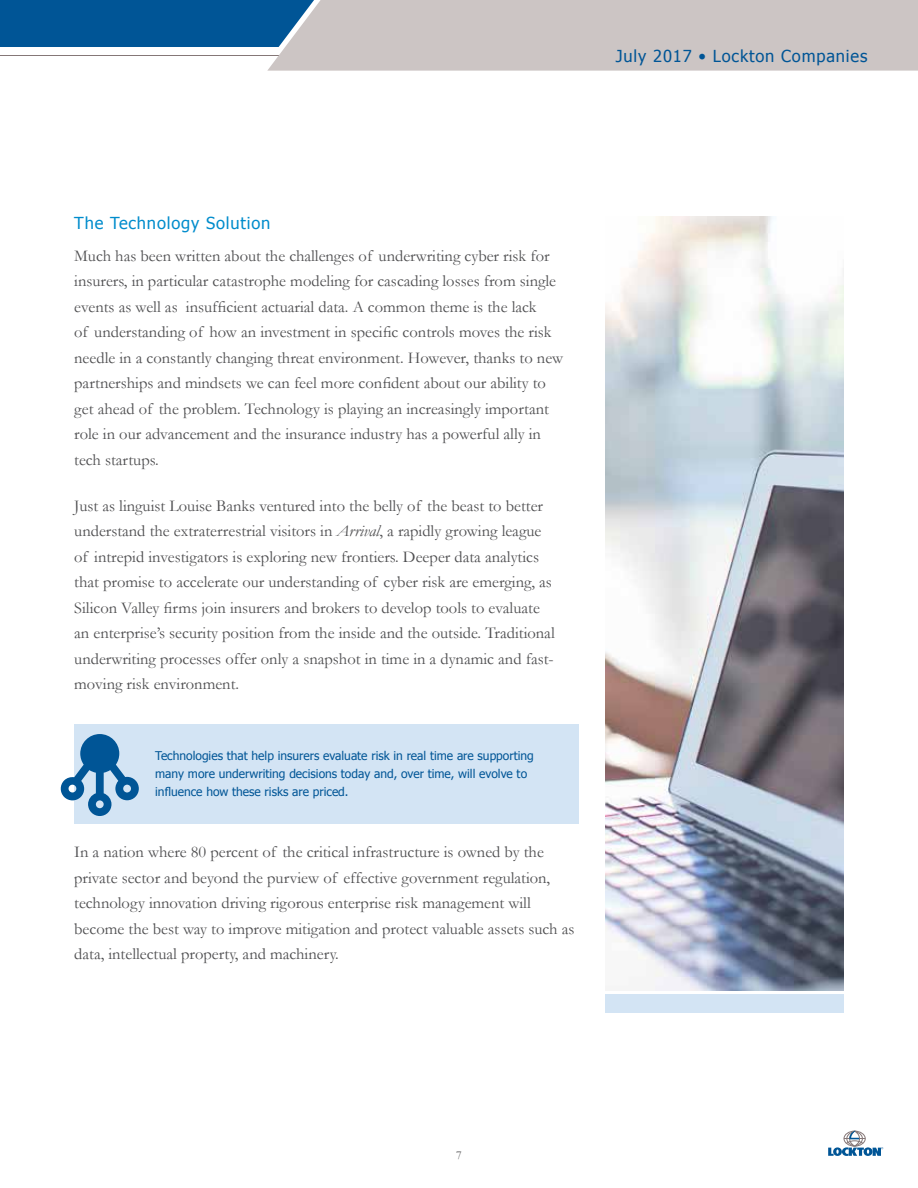
<style>
.page{position:relative;width:918px;height:1188px;background:#fff}
.page>*{position:absolute;margin:0;border:0;box-sizing:border-box;transform-origin:0 0}
.t1{font:16.5px/25.5px "Garamond";color:#4d4d4f}
.t2{font:16.5px "Tahoma";letter-spacing:.05em;color:#005596}
.t3{font:16.5px "Tahoma";letter-spacing:.05em;color:#008ccc}
.t4{font:12px/18px "Tahoma";color:#005596}
.t5{font:12px "Garamond";color:#4d4d4f}
.s1{font-style:italic}
</style>
<div class="page">
<hr style="left:0;top:55px;width:420px;height:1px;background:#857777">
<div style="left:267px;top:0;width:651px;height:71px;background:#ccc5c4"></div>
<svg style="left:0;top:0;width:324px;height:47px;background:#115f9a"></svg>
<svg style="left:828px;top:1131px;width:55px;height:25px"></svg>
<div style="left:74px;top:724px;width:504px;height:99px;background:#d3e4f4"></div>
<svg style="left:60px;top:734px;width:79px;height:82px"></svg>
<img style="left:605px;top:216px;width:239px;height:774px">
<div style="left:605px;top:994px;width:239px;height:19px;background:#d3e4f4"></div>
<p class="t2" style="left:616px;top:45px;width:253px">July 2017 • Lockton Companies</p>
<p class="t3" style="left:74px;top:212px;width:198px">The Technology Solution</p>
<p class="t1" style="left:74px;top:243px;width:491px">Much has been written about the challenges of underwriting cyber risk for insurers, in particular catastrophe modeling for cascading losses from single events as well as insufficient actuarial data. A common theme is the lack<br>of understanding of how an investment in specific controls moves the risk needle in a constantly changing threat environment. However, thanks to new partnerships and mindsets we can feel more confident about our ability to get ahead of the problem. Technology is playing an increasingly important role in our advancement and the insurance industry has a powerful ally in tech startups.</p>
<p class="t1" style="left:74px;top:492px;width:482px">Just as linguist Louise Banks ventured into the belly of the beast to better understand the extraterrestrial visitors in <span class="s1">Arrival</span>, a rapidly growing league of intrepid investigators is exploring new frontiers. Deeper data analytics that promise to accelerate our understanding of cyber risk are emerging, as Silicon Valley firms join insurers and brokers to develop tools to evaluate an enterprise’s security position from the inside and the outside. Traditional underwriting processes offer only a snapshot in time in a dynamic and fast&shy;moving risk environment.</p>
<p class="t4" style="left:155px;top:746px;width:380px">Technologies that help insurers evaluate risk in real time are supporting many more underwriting decisions today and, over time, will evolve to influence how these risks are priced.</p>
<p class="t1" style="left:74px;top:839px;width:502px">In a nation where 80 percent of the critical infrastructure is owned by the private sector and beyond the purview of effective government regulation, technology innovation driving rigorous enterprise risk management will become the best way to improve mitigation and protect valuable assets such as data, intellectual property, and machinery.</p>
<p class="t5" style="left:456px;top:1147px;width:7px">7</p>
</div>
